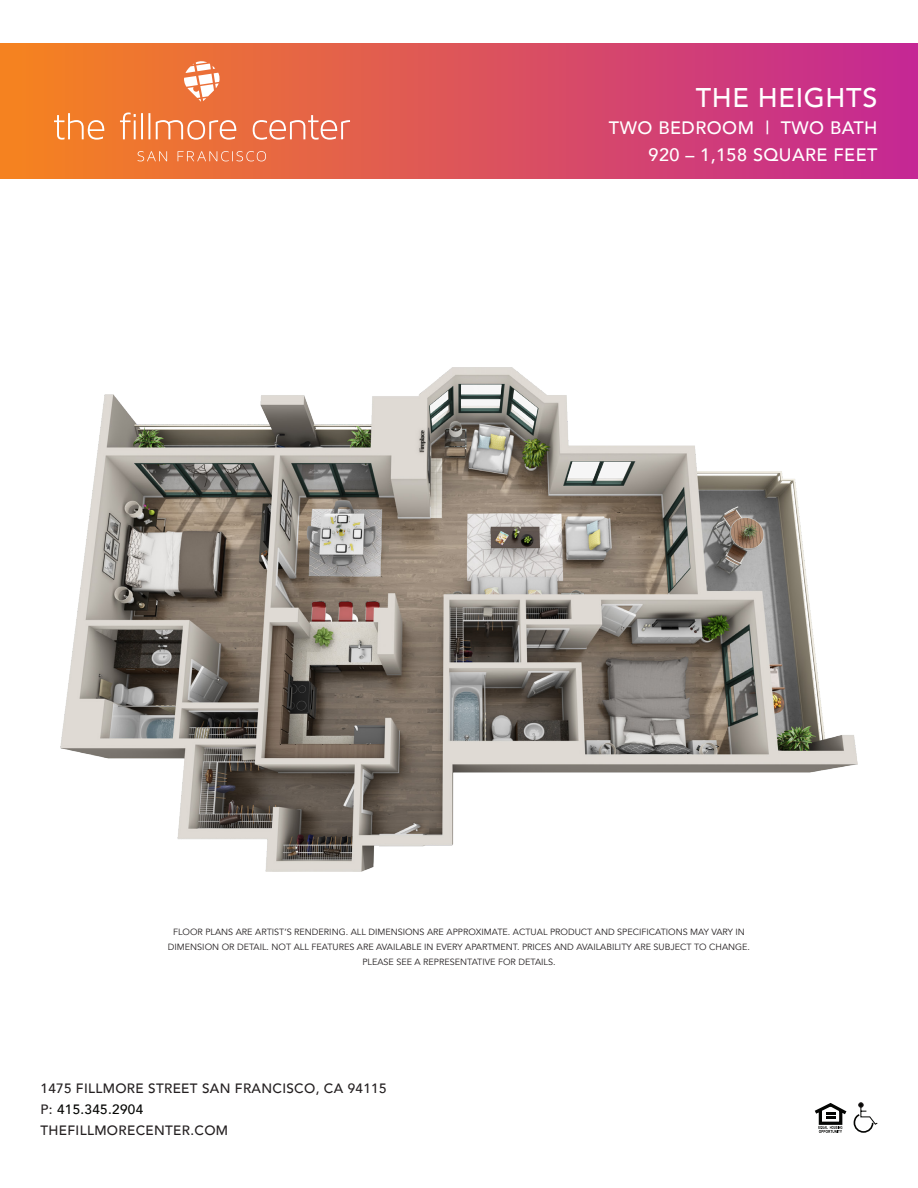
<style>
.page{position:relative;width:918px;height:1188px;background:#fff}
.page>*{position:absolute;margin:0;border:0;box-sizing:border-box;transform-origin:0 0}
.t1{font:500 27px "Avenir";letter-spacing:.025em;color:#fff}
.t2{font:500 18px/27px "Avenir";letter-spacing:.025em;color:#fff;text-align:right}
.t3{font:500 13.5px/21px "Avenir";letter-spacing:.025em;color:#231f20}
.t4{font:500 10.5px/12.6px "Avenir";letter-spacing:.025em;color:#231f20;text-align:center}
.t5{font:9px/15px "Avenir";color:#231f20;text-align:center}
.s1{color:#040503}
</style>
<div class="page">
<svg style="left:815px;top:1102px;width:63px;height:31px"></svg>
<img style="left:61px;top:367px;width:796px;height:504px">
<div style="left:0;top:44px;width:918px;height:135px;background:linear-gradient(to right,#f6841e,#c52794)"></div>
<svg style="left:54px;top:113px;width:296px;height:27px;background:#ee885a"></svg>
<svg style="left:138px;top:151px;width:128px;height:10px"></svg>
<svg style="left:184px;top:60px;width:36px;height:42px"></svg>
<p class="t1" style="left:696px;top:74px;width:183px">THE HEIGHTS</p>
<p class="t2" style="left:609px;top:113px;width:270px">TWO BEDROOM | TWO BATH<br>920 – 1,158 SQUARE FEET</p>
<p class="t4" style="left:214px;top:923px;width:492px">APARTMENT LAYOUTS AND SQUARE FOOTAGE ARE APPROXIMATE AND MAY VARY BY HOME.<br>NEED SPECIFIC APARTMENT MODIFICATIONS OR ACCOMMODATIONS? JUST LET US KNOW.</p>
<p class="t5" style="left:168px;top:925px;width:584px">FLOOR PLANS ARE ARTIST’S RENDERING. ALL DIMENSIONS ARE APPROXIMATE. ACTUAL PRODUCT AND SPECIFICATIONS MAY VARY IN<br>DIMENSION OR DETAIL. NOT ALL FEATURES ARE AVAILABLE IN EVERY APARTMENT. PRICES AND AVAILABILITY ARE SUBJECT TO CHANGE.<br>PLEASE SEE A REPRESENTATIVE FOR DETAILS.</p>
<p class="t3" style="left:40px;top:1077px;width:348px">1475 FILLMORE STREET SAN FRANCISCO, CA 94115<br>P: <span class="s1">415.345.2904<br></span>THEFILLMORECENTER.COM</p>
</div>
